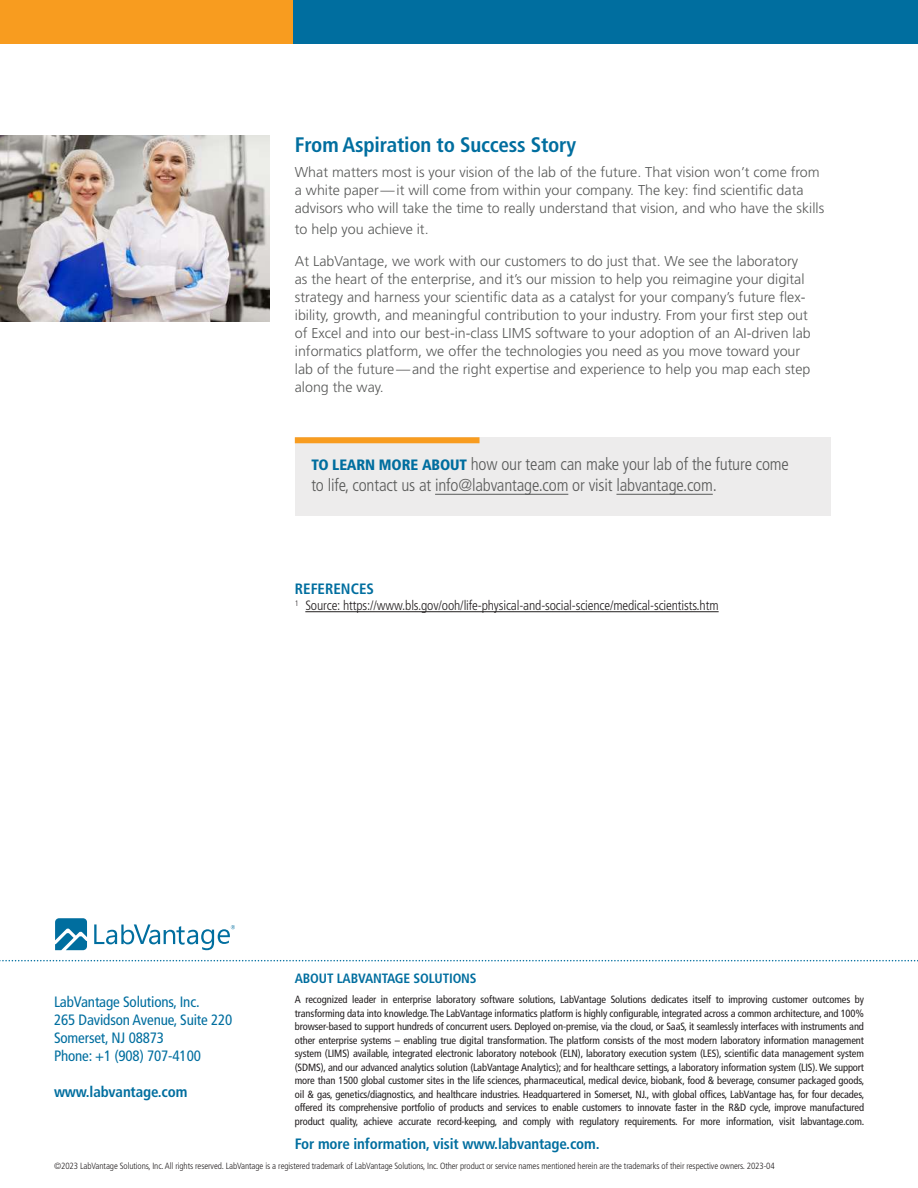
<style>
.page{position:relative;width:918px;height:1188px;background:#fff}
.page>*{position:absolute;margin:0;border:0;box-sizing:border-box;transform-origin:0 0}
.t1{font:700 condensed 21px "Frutiger LT Std";letter-spacing:-.01em;color:#006e9f}
.t2{font:300 condensed 17.25px/21px "Frutiger LT Std";letter-spacing:-.01em;color:#595a59}
.t3{font:condensed 15px/18px "Frutiger LT Std";letter-spacing:-.01em;color:#006e9f}
.t4{font:700 condensed 15px "Frutiger LT Std";letter-spacing:-.01em;color:#006e9f}
.t5{font:300 14.25px/18px "Frutiger LT Std";color:#595a59}
.t6{font:300 condensed 13.5px "Frutiger LT Std";letter-spacing:-.01em;color:#231f20}
.t7{font:700 condensed 13.5px "Frutiger LT Std";letter-spacing:-.01em;color:#006e9f}
.t8{font:condensed 10.5px/13.5px "Frutiger LT Std";letter-spacing:-.01em;color:#231f20;text-align:justify}
.t9{font:300 condensed 9px "Frutiger LT Std";letter-spacing:-.01em;color:#231f20}
.s1{font-weight:900;font-size:15px;color:#006e9f}
</style>
<div class="page">
<svg style="left:0;top:960px;width:918px;height:1px"></svg>
<svg style="left:55px;top:918px;width:32px;height:32px"></svg>
<svg style="left:94px;top:924px;width:141px;height:26px"></svg>
<div style="left:292px;top:0;width:626px;height:43px;background:#006e9f"></div>
<div style="left:0;top:0;width:293px;height:43px;background:#f89c1f"></div>
<img style="left:0;top:135px;width:270px;height:186px">
<div style="left:295px;top:437px;width:536px;height:79px;background:#edecec"></div>
<div style="left:295px;top:437px;width:185px;height:6px;background:#f89c1f"></div>
<hr style="left:435px;top:494px;width:133px;height:1px;background:#595a59">
<hr style="left:616px;top:494px;width:97px;height:1px;background:#595a59">
<hr style="left:305px;top:611px;width:414px;height:1px;background:#231f20">
<h1 class="t1" style="left:295px;top:132px;width:283px">From Aspiration to Success Story</h1>
<p class="t5" style="left:295px;top:163px;width:531px">What matters most is your vision of the lab of the future. That vision won’t come from a white paper—it will come from within your company. The key: find scientific data advisors who will take the time to really understand that vision, and who have the skills</p>
<h3 class="t5" style="left:295px;top:220px;width:135px">to help you achieve it.</h3>
<p class="t5" style="left:295px;top:252px;width:517px">At LabVantage, we work with our customers to do just that. We see the laboratory as the heart of the enterprise, and it’s our mission to help you reimagine your digital strategy and harness your scientific data as a catalyst for your company’s future flex&shy;ibility, growth, and meaningful contribution to your industry. From your first step out of Excel and into our best-in-class LIMS software to your adoption of an AI-driven lab informatics platform, we offer the technologies you need as you move toward your lab of the future—and the right expertise and experience to help you map each step along the way.</p>
<h2 class="t2" style="left:311px;top:454px;width:479px"><span class="s1">TO LEARN MORE ABOUT</span> how our team can make your lab of the future come to life, contact us at info@labvantage.com or visit labvantage.com.</h2>
<h3 class="t4" style="left:295px;top:580px;width:81px">REFERENCES</h3>
<p class="t6" style="left:295px;top:598px;width:425px"><sup>1</sup> Source: https://www.bls.gov/ooh/life-physical-and-social-science/medical-scientists.htm</p>
<p class="t7" style="left:295px;top:970px;width:183px">ABOUT LABVANTAGE SOLUTIONS</p>
<p class="t8" style="left:295px;top:993px;width:571px">A recognized leader in enterprise laboratory software solutions, LabVantage Solutions dedicates itself to improving customer outcomes by transforming data into knowledge. The LabVantage informatics platform is highly configurable, integrated across a common architecture, and 100% browser-based to support hundreds of concurrent users. Deployed on-premise, via the cloud, or SaaS, it seamlessly interfaces with instruments and other enterprise systems – enabling true digital transformation. The platform consists of the most modern laboratory information management system (LIMS) available, integrated electronic laboratory notebook (ELN), laboratory execution system (LES), scientific data management system (SDMS), and our advanced analytics solution (LabVantage Analytics); and for healthcare settings, a laboratory information system (LIS). We support more than 1500 global customer sites in the life sciences, pharmaceutical, medical device, biobank, food &amp; beverage, consumer packaged goods, oil &amp; gas, genetics/diagnostics, and healthcare industries. Headquartered in Somerset, NJ., with global offices, LabVantage has, for four decades, offered its comprehensive portfolio of products and services to enable customers to innovate faster in the R&amp;D cycle, improve manufactured product quality, achieve accurate record-keeping, and comply with regulatory requirements. For more information, visit labvantage.com.</p>
<h3 class="t4" style="left:295px;top:1135px;width:306px">For more information, visit www.labvantage.com.</h3>
<p class="t9" style="left:54px;top:1161px;width:722px">©2023 LabVantage Solutions, Inc. All rights reserved. LabVantage is a registered trademark of LabVantage Solutions, Inc. Other product or service names mentioned herein are the trademarks of their respective owners. 2023-04</p>
<h3 class="t3" style="left:54px;top:993px;width:180px">LabVantage Solutions, Inc.<br>265 Davidson Avenue, Suite 220<br>Somerset, NJ 08873<br>Phone: +1 (908) 707-4100</h3>
<h3 class="t4" style="left:54px;top:1083px;width:135px">www.labvantage.com</h3>
</div>
